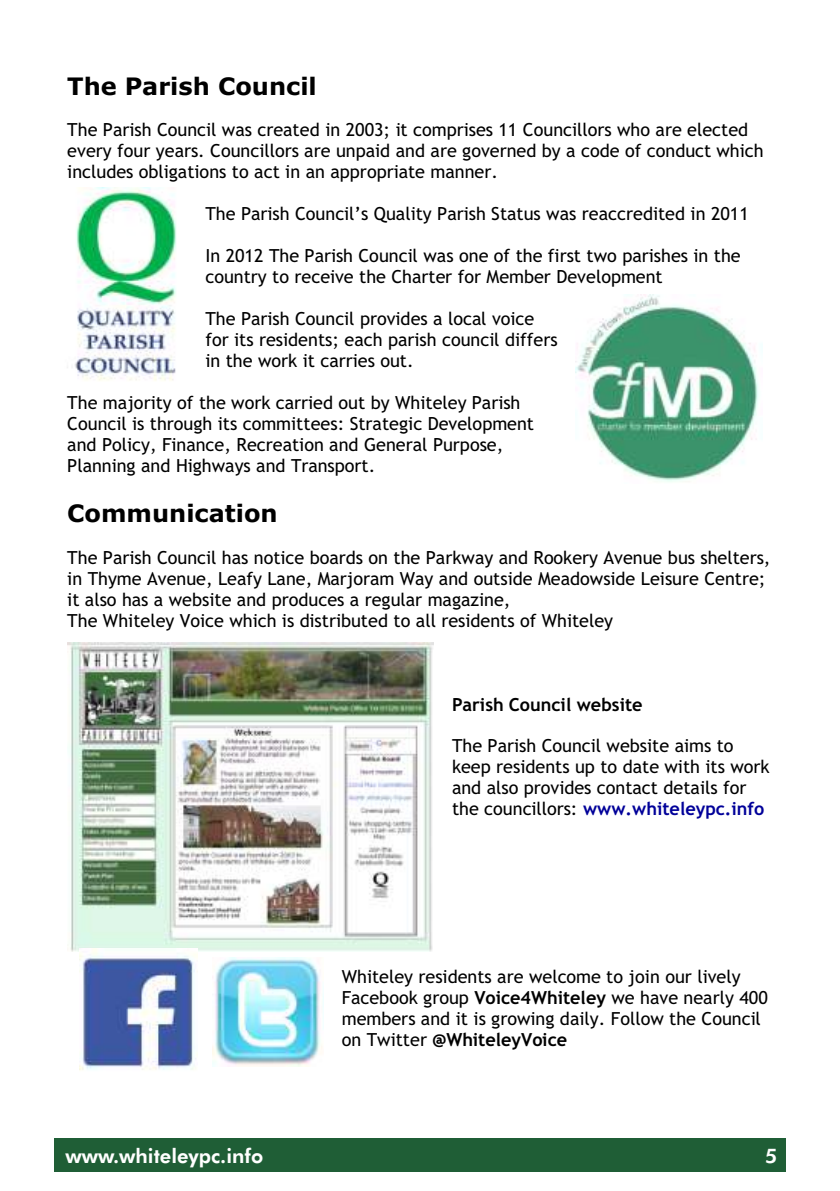
<style>
.page{position:relative;width:840px;height:1191px;background:#fff}
.page>*{position:absolute;margin:0;border:0;box-sizing:border-box;transform-origin:0 0}
.t1{font:700 24px "Verdana";color:#000}
.t2{font:800 20px "Futura BT";color:#fff}
.t3{font:18px/21px "Trebuchet MS";color:#000}
.t4{font:700 18px "Trebuchet MS";color:#000}
.s1{font-weight:700;color:#009}
.s2{font-weight:700}
</style>
<div class="page">
<div style="left:54px;top:1138px;width:731px;height:34px;background:#1f5e36"></div>
<img style="left:68px;top:642px;width:365px;height:309px">
<img style="left:79px;top:948px;width:118px;height:123px">
<img style="left:213px;top:957px;width:109px;height:109px">
<img style="left:575px;top:295px;width:187px;height:187px">
<img style="left:67px;top:187px;width:110px;height:194px">
<h1 class="t1" style="left:67px;top:76px;width:251px">The Parish Council</h1>
<p class="t3" style="left:67px;top:121px;width:697px">The Parish Council was created in 2003; it comprises 11 Councillors who are elected every four years. Councillors are unpaid and are governed by a code of conduct which includes obligations to act in an appropriate manner.</p>
<p class="t3" style="left:205px;top:205px;width:544px">The Parish Council’s Quality Parish Status was reaccredited in 2011</p>
<p class="t3" style="left:205px;top:247px;width:536px">In 2012 The Parish Council was one of the first two parishes in the country to receive the Charter for Member Development</p>
<p class="t3" style="left:205px;top:310px;width:353px">The Parish Council provides a local voice for its residents; each parish council differs in the work it carries out.</p>
<p class="t3" style="left:67px;top:393px;width:468px">The majority of the work carried out by Whiteley Parish Council is through its committees: Strategic Development and Policy, Finance, Recreation and General Purpose, Planning and Highways and Transport.</p>
<h1 class="t1" style="left:67px;top:503px;width:212px">Communication</h1>
<p class="t3" style="left:67px;top:548px;width:704px">The Parish Council has notice boards on the Parkway and Rookery Avenue bus shelters, in Thyme Avenue, Leafy Lane, Marjoram Way and outside Meadowside Leisure Centre; it also has a website and produces a regular magazine,<br>The Whiteley Voice which is distributed to all residents of Whiteley</p>
<p class="t4" style="left:452px;top:697px;width:192px">Parish Council website</p>
<p class="t3" style="left:452px;top:737px;width:319px">The Parish Council website aims to keep residents up to date with its work and also provides contact details for the councillors: <span class="s1">www.whiteleypc.info</span></p>
<p class="t3" style="left:341px;top:967px;width:427px">Whiteley residents are welcome to join our lively Facebook group <span class="s2">Voice4Whiteley</span> we have nearly 400 members and it is growing daily. Follow the Council on Twitter <span class="s2">@WhiteleyVoice</span></p>
<p class="t2" style="left:65px;top:1148px;width:199px">www.whiteleypc.info</p>
<p class="t2" style="left:764px;top:1148px;width:14px">5</p>
</div>
